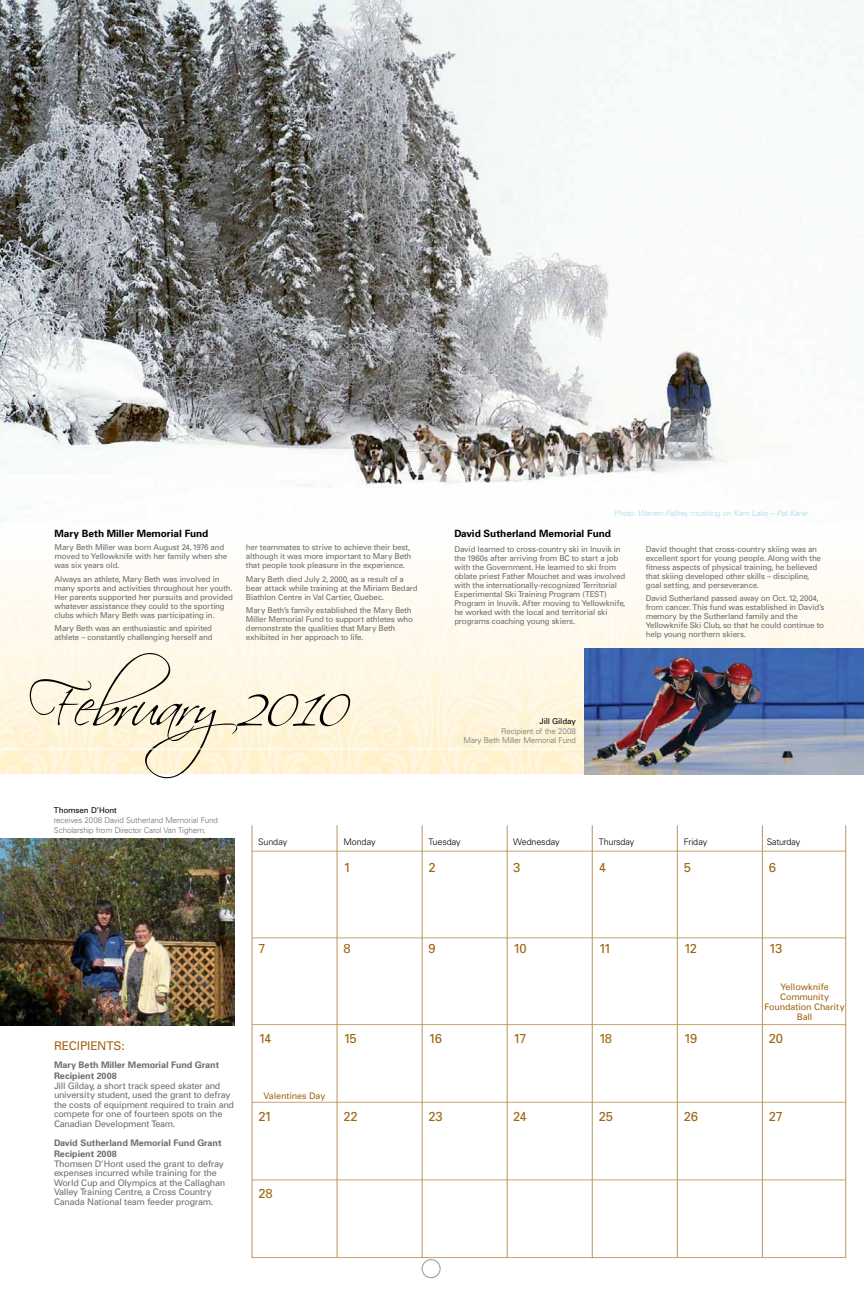
<style>
.page{position:relative;width:864px;height:1296px;background:#fff}
.page>*{position:absolute;margin:0;border:0;box-sizing:border-box;transform-origin:0 0}
.t1{font:60px "Scriptina";letter-spacing:-.035em;color:#000}
.t2{font:13px "Univers";letter-spacing:-.075em;color:#9e6614}
.t3{font:12px "Univers";color:#9e6614}
.t4{font:700 10px "Univers";color:#000}
.t5{font:9px/9.5px "Univers";letter-spacing:-.025em;color:#6d6e71}
.t6{font:700 9px/10.8px "Univers";color:#6d6e71}
.t7{font:9px/10px "Univers";letter-spacing:-.015em;color:#9e6614;text-align:center}
.t8{font:300 9px "Univers";letter-spacing:-.02em;color:#000}
.t9{font:8px/9px "Univers";letter-spacing:-.025em;color:#6d6e71}
.t10{font:300 8px/9.6px "Univers";letter-spacing:-.015em;color:#6d6e71;text-align:right}
.t11{font:italic 300 8px "Univers";letter-spacing:-.02em;color:#a3dce6}
.s1{font-weight:400;color:#000}
</style>
<div class="page">
<svg style="left:0;top:573px;width:864px;height:201px"></svg>
<hr style="left:0;top:748px;width:864px;height:1px;background:#fff">
<hr style="left:252px;top:851px;width:594px;height:1px;background:#c5a372">
<hr style="left:252px;top:937px;width:594px;height:1px;background:#c5a372">
<hr style="left:252px;top:1024px;width:594px;height:1px;background:#c5a372">
<hr style="left:252px;top:1102px;width:594px;height:1px;background:#c5a372">
<hr style="left:252px;top:1179px;width:594px;height:1px;background:#c5a372">
<hr style="left:252px;top:1257px;width:594px;height:1px;background:#c5a372">
<hr style="left:252px;top:825px;width:1px;height:433px;background:#bb945b">
<hr style="left:337px;top:825px;width:1px;height:433px;background:#bb945b">
<hr style="left:422px;top:825px;width:1px;height:433px;background:#bb945b">
<hr style="left:507px;top:825px;width:1px;height:433px;background:#bb945b">
<hr style="left:592px;top:825px;width:1px;height:433px;background:#bb945b">
<hr style="left:677px;top:825px;width:1px;height:433px;background:#bb945b">
<hr style="left:762px;top:825px;width:1px;height:433px;background:#bb945b">
<hr style="left:846px;top:825px;width:1px;height:433px;background:#bb945b">
<hr style="left:810px;top:523px;width:1px;height:251px;background:#fff">
<img style="left:0;top:838px;width:234px;height:187px">
<img style="left:584px;top:648px;width:280px;height:126px">
<div style="left:422px;top:1259px;width:19px;height:19px;border:1px solid #8b9b92;border-radius:50%"></div>
<img style="left:0;top:0;width:864px;height:522px">
<p class="t11" style="left:614px;top:509px;width:195px">Photo: Warren Palfrey mushing on Kam Lake – Pat Kane</p>
<p class="t4" style="left:55px;top:527px;width:155px">Mary Beth Miller Memorial Fund</p>
<p class="t4" style="left:454px;top:527px;width:158px">David Sutherland Memorial Fund</p>
<p class="t9" style="left:55px;top:543px;width:174px">Mary Beth Miller was born August 24, 1976 and moved to Yellowknife with her family when she was six years old.</p>
<p class="t9" style="left:55px;top:574px;width:180px">Always an athlete, Mary Beth was involved in many sports and activities throughout her youth.<br>Her parents supported her pursuits and provided whatever assistance they could to the sporting clubs which Mary Beth was participating in.</p>
<p class="t9" style="left:55px;top:623px;width:160px">Mary Beth was an enthusiastic and spirited athlete – constantly challenging herself and</p>
<p class="t9" style="left:246px;top:543px;width:167px">her teammates to strive to achieve their best, although it was more important to Mary Beth that people took pleasure in the experience.</p>
<p class="t9" style="left:246px;top:574px;width:173px">Mary Beth died July 2, 2000, as a result of a bear attack while training at the Miriam Bedard<br>Biathlon Centre in Val Cartier, Quebec.</p>
<p class="t9" style="left:246px;top:605px;width:169px">Mary Beth’s family established the Mary Beth Miller Memorial Fund to support athletes who demonstrate the qualities that Mary Beth exhibited in her approach to life.</p>
<p class="t1" style="left:29px;top:670px;width:323px">February2010</p>
<p class="t10" style="left:54px;top:805px;width:166px;text-align:left"><span class="s1">Thomsen D’Hont<br></span>receives 2008 David Sutherland Memorial Fund<br>Scholarship from Director Carol Van Tighem.</p>
<p class="t9" style="left:454px;top:544px;width:173px">David learned to cross-country ski in Inuvik in the 1960s after arriving from BC to start a job with the Government. He learned to ski from oblate priest Father Mouchet and was involved with the internationally-recognized Territorial Experimental Ski Training Program (TEST)<br>Program in Inuvik. After moving to Yellowknife, he worked with the local and territorial ski programs coaching young skiers.</p>
<p class="t9" style="left:646px;top:544px;width:177px">David thought that cross-country skiing was an excellent sport for young people. Along with the fitness aspects of physical training, he believed that skiing developed other skills – discipline, goal setting, and perseverance.</p>
<p class="t9" style="left:646px;top:594px;width:180px">David Sutherland passed away on Oct. 12, 2004, from cancer. This fund was established in David’s memory by the Sutherland family and the Yellowknife Ski Club, so that he could continue to help young northern skiers.</p>
<p class="t10" style="left:464px;top:716px;width:114px"><span class="s1">Jill Gilday<br></span>Recipient of the 2008<br>Mary Beth Miller Memorial Fund</p>
<p class="t8" style="left:258px;top:837px;width:30px">Sunday</p>
<p class="t8" style="left:344px;top:837px;width:34px">Monday</p>
<p class="t8" style="left:429px;top:837px;width:33px">Tuesday</p>
<p class="t8" style="left:513px;top:837px;width:48px">Wednesday</p>
<p class="t8" style="left:599px;top:837px;width:37px">Thursday</p>
<p class="t8" style="left:684px;top:837px;width:25px">Friday</p>
<p class="t8" style="left:767px;top:837px;width:35px">Saturday</p>
<p class="t2" style="left:344px;top:859px;width:9px">1</p>
<p class="t2" style="left:429px;top:859px;width:9px">2</p>
<p class="t2" style="left:513px;top:859px;width:9px">3</p>
<p class="t2" style="left:599px;top:859px;width:9px">4</p>
<p class="t2" style="left:684px;top:859px;width:9px">5</p>
<p class="t2" style="left:769px;top:859px;width:9px">6</p>
<p class="t2" style="left:258px;top:941px;width:9px">7</p>
<p class="t2" style="left:344px;top:941px;width:9px">8</p>
<p class="t3" style="left:54px;top:1039px;width:16px">Recipients</p>
<p class="t3" style="left:121px;top:1039px;width:5px">:</p>
<p class="t6" style="left:54px;top:1060px;width:167px">Mary Beth Miller Memorial Fund Grant<br>Recipient 2008</p>
<p class="t5" style="left:54px;top:1081px;width:182px">Jill Gilday, a short track speed skater and university student, used the grant to defray the costs of equipment required to train and compete for one of fourteen spots on the Canadian Development Team.</p>
<p class="t6" style="left:54px;top:1137px;width:169px">David Sutherland Memorial Fund Grant<br>Recipient 2008</p>
<p class="t5" style="left:54px;top:1158px;width:173px">Thomsen D’Hont used the grant to defray expenses incurred while training for the World Cup and Olympics at the Callaghan Valley Training Centre, a Cross Country Canada National team feeder program.</p>
<p class="t2" style="left:258px;top:1030px;width:15px">14</p>
<p class="t2" style="left:344px;top:1030px;width:15px">15</p>
<p class="t7" style="left:264px;top:1090px;width:63px">Valentines Day</p>
<p class="t2" style="left:258px;top:1109px;width:15px">21</p>
<p class="t2" style="left:344px;top:1109px;width:16px">22</p>
<p class="t2" style="left:258px;top:1185px;width:16px">28</p>
<p class="t2" style="left:429px;top:941px;width:9px">9</p>
<p class="t2" style="left:513px;top:941px;width:15px">10</p>
<p class="t2" style="left:429px;top:1030px;width:15px">16</p>
<p class="t2" style="left:513px;top:1030px;width:15px">17</p>
<p class="t2" style="left:429px;top:1109px;width:16px">23</p>
<p class="t2" style="left:513px;top:1109px;width:15px">24</p>
<p class="t2" style="left:599px;top:941px;width:14px">11</p>
<p class="t2" style="left:684px;top:940px;width:15px">12</p>
<p class="t2" style="left:769px;top:940px;width:15px">13</p>
<p class="t7" style="left:765px;top:982px;width:82px">Yellowknife<br>Community<br>Foundation Charity<br>Ball</p>
<p class="t2" style="left:599px;top:1030px;width:15px">18</p>
<p class="t2" style="left:684px;top:1030px;width:15px">19</p>
<p class="t2" style="left:769px;top:1030px;width:16px">20</p>
<p class="t2" style="left:599px;top:1109px;width:16px">25</p>
<p class="t2" style="left:684px;top:1109px;width:16px">26</p>
<p class="t2" style="left:769px;top:1109px;width:16px">27</p>
</div>
